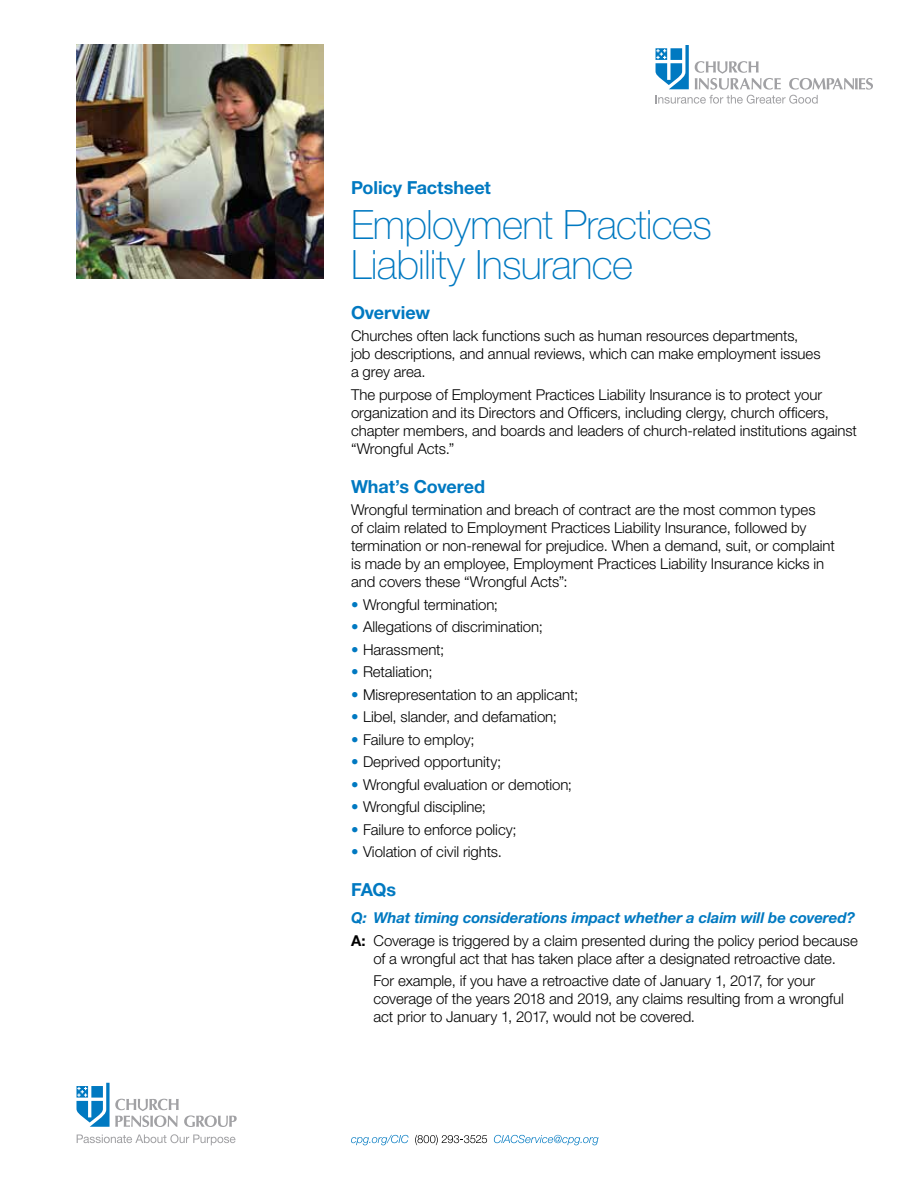
<style>
.page{position:relative;width:918px;height:1188px;background:#fff}
.page>*{position:absolute;margin:0;border:0;box-sizing:border-box;transform-origin:0 0}
.t1{font:100 40.5px/40.5px "Helvetica Neue LT Std";letter-spacing:-.02em;color:#0079c1}
.t2{font:700 18px "Helvetica Neue LT Std";letter-spacing:-.005em;color:#0079c1}
.t3{font:300 15px/18px "Helvetica Neue LT Std";letter-spacing:-.005em;color:#000}
.s1{color:#0079c1}
.s2{font-weight:700;font-style:italic;color:#0079c1}
.s3{font-weight:700}
</style>
<div class="page">
<svg style="left:76px;top:1083px;width:161px;height:44px"></svg>
<svg style="left:77px;top:1134px;width:159px;height:11px"></svg>
<svg style="left:656px;top:45px;width:217px;height:59px"></svg>
<svg style="left:351px;top:1135px;width:58px;height:10px"></svg>
<svg style="left:415px;top:1135px;width:72px;height:10px"></svg>
<svg style="left:494px;top:1135px;width:105px;height:10px"></svg>
<img style="left:76px;top:45px;width:248px;height:234px">
<p class="t2" style="left:351px;top:176px;width:141px">Policy Factsheet</p>
<h1 class="t1" style="left:351px;top:204px;width:362px">Employment Practices<br>Liability Insurance</h1>
<p class="t2" style="left:351px;top:301px;width:81px">Overview</p>
<p class="t3" style="left:351px;top:327px;width:471px">Churches often lack functions such as human resources departments, job descriptions, and annual reviews, which can make employment issues a grey area.</p>
<p class="t3" style="left:351px;top:385px;width:508px">The purpose of Employment Practices Liability Insurance is to protect your organization and its Directors and Officers, including clergy, church officers, chapter members, and boards and leaders of church-related institutions against “Wrongful Acts.”</p>
<p class="t2" style="left:351px;top:475px;width:136px">What’s Covered</p>
<p class="t3" style="left:351px;top:501px;width:485px">Wrongful termination and breach of contract are the most common types<br>of claim related to Employment Practices Liability Insurance, followed by termination or non-renewal for prejudice. When a demand, suit, or complaint is made by an employee, Employment Practices Liability Insurance kicks in and covers these “Wrongful Acts”:</p>
<p class="t3" style="left:351px;top:595px;width:149px"><span class="s1">•</span> Wrongful termination;</p>
<p class="t3" style="left:351px;top:618px;width:193px"><span class="s1">•</span> Allegations of discrimination;</p>
<p class="t3" style="left:351px;top:640px;width:95px"><span class="s1">•</span> Harassment;</p>
<p class="t3" style="left:351px;top:663px;width:83px"><span class="s1">•</span> Retaliation;</p>
<p class="t3" style="left:351px;top:685px;width:229px"><span class="s1">•</span> Misrepresentation to an applicant;</p>
<p class="t3" style="left:351px;top:708px;width:208px"><span class="s1">•</span> Libel, slander, and defamation;</p>
<p class="t3" style="left:351px;top:730px;width:125px"><span class="s1">•</span> Failure to employ;</p>
<p class="t3" style="left:351px;top:753px;width:152px"><span class="s1">•</span> Deprived opportunity;</p>
<p class="t3" style="left:351px;top:775px;width:223px"><span class="s1">•</span> Wrongful evaluation or demotion;</p>
<p class="t3" style="left:351px;top:798px;width:137px"><span class="s1">•</span> Wrongful discipline;</p>
<p class="t3" style="left:351px;top:820px;width:167px"><span class="s1">•</span> Failure to enforce policy;</p>
<p class="t3" style="left:351px;top:843px;width:153px"><span class="s1">•</span> Violation of civil rights.</p>
<p class="t2" style="left:351px;top:879px;width:47px">FAQs</p>
<p class="t3" style="left:351px;top:906px;width:508px;line-height:22.5px"><span class="s2">Q: What timing considerations impact whether a claim will be covered?<br></span><span class="s3">A:</span> Coverage is triggered by a claim presented during the policy period because</p>
<p class="t3" style="left:374px;top:947px;width:464px;line-height:22.5px">of a wrongful act that has taken place after a designated retroactive date.<br>For example, if you have a retroactive date of January 1, 2017, for your</p>
<p class="t3" style="left:374px;top:990px;width:472px">coverage of the years 2018 and 2019, any claims resulting from a wrongful act prior to January 1, 2017, would not be covered.</p>
</div>
